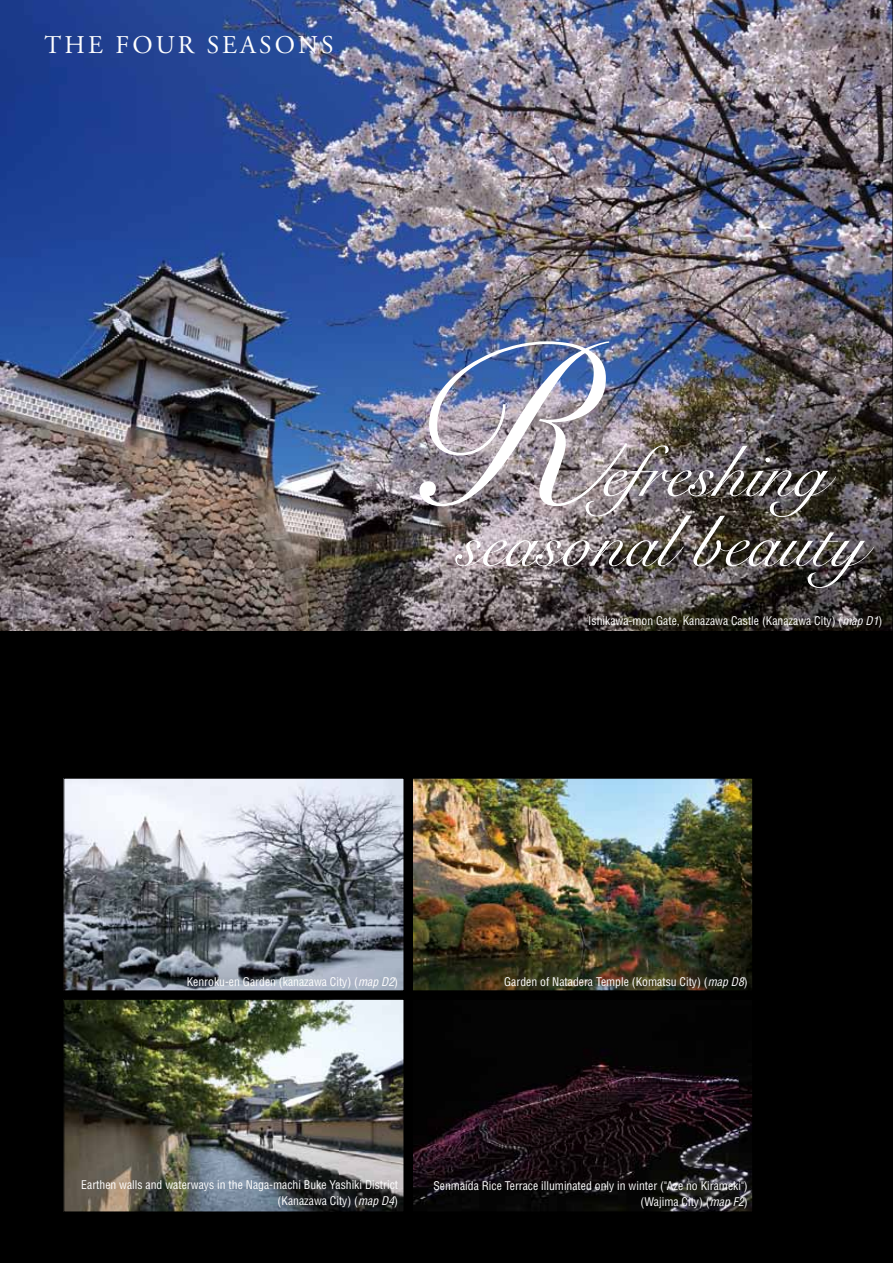
<style>
.page{position:relative;width:893px;height:1263px;background:#000}
.page>*{position:absolute;margin:0;border:0;box-sizing:border-box;transform-origin:0 0}
.t1{font:226.35px "Snell Roundhand";color:#fff}
.t2{font:72.3px/69.9px "Snell Roundhand";color:#fff}
.t3{font:25.5px "Adobe Garamond";letter-spacing:.12em;color:#fff}
.t4{font:condensed 11.7px/15.9px "Helvetica";color:#fff;text-align:right}
.s1{font-style:italic}
</style>
<div class="page">
<img style="left:0;top:0;width:893px;height:631px">
<img style="left:66px;top:780px;width:336px;height:209px">
<img style="left:66px;top:1001px;width:336px;height:209px">
<img style="left:414px;top:780px;width:337px;height:209px">
<img style="left:414px;top:1049px;width:337px;height:161px">
<div style="left:64px;top:999px;width:340px;height:213px;border:1px solid #000"></div>
<div style="left:412px;top:778px;width:341px;height:213px;border:1px solid #000"></div>
<div style="left:412px;top:999px;width:341px;height:213px;border:1px solid #000"></div>
<h3 class="t3" style="left:45px;top:31px;width:290px">THE FOUR SEASONS</h3>
<h1 class="t1" style="left:398px;top:300px;width:203px">R</h1>
<h2 class="t2" style="left:458px;top:440px;width:409px;text-indent:145px">efreshing seasonal beauty</h2>
<p class="t4" style="left:588px;top:613px;width:296px">Ishikawa-mon Gate, Kanazawa Castle (Kanazawa City) (<span class="s1">map D1</span>)</p>
<p class="t4" style="left:187px;top:973px;width:213px">Kenroku-en Garden (kanazawa City) (<span class="s1">map D2</span>)</p>
<p class="t4" style="left:504px;top:974px;width:245px">Garden of Natadera Temple (Komatsu City) (<span class="s1">map D8</span>)</p>
<p class="t4" style="left:81px;top:1176px;width:318px">Earthen walls and waterways in the Naga-machi Buke Yashiki District (Kanazawa City) (<span class="s1">map D4</span>)</p>
<p class="t4" style="left:433px;top:1178px;width:316px">Senmaida Rice Terrace illuminated only in winter ("Aze no Kirameki") (Wajima City) (<span class="s1">map F2</span>)</p>
</div>
